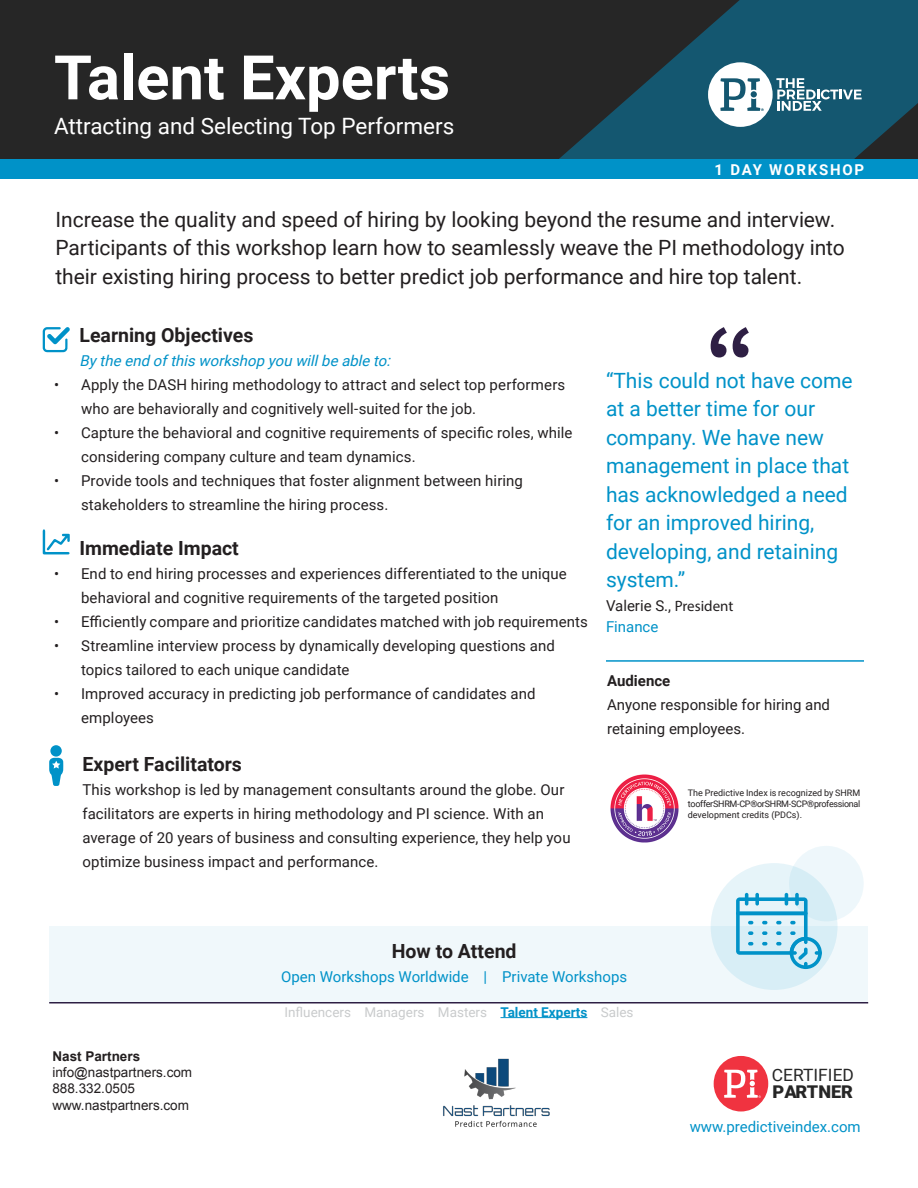
<style>
.page{position:relative;width:918px;height:1188px;background:#fff}
.page>*{position:absolute;margin:0;border:0;box-sizing:border-box;transform-origin:0 0}
.t1{font:700 61.5px "Roboto";color:#fff}
.t2{font:22.5px "Roboto";color:#fff}
.t3{font:21px/28.5px "Roboto";letter-spacing:-.005em;color:#231f20}
.t4{font:21px/28.5px "Roboto";color:#0092c8}
.t5{font:700 19.5px "Roboto";color:#231f20}
.t6{font:900 17.55px "Roboto";color:#262626}
.t7{font:16.95px "Roboto";color:#262626}
.t8{font:15px/24px "Roboto";letter-spacing:.005em;color:#231f20}
.t9{font:15px "Roboto";color:#0092c8}
.t10{font:italic 15px "Roboto";color:#0092c8}
.t11{font:700 15px "Roboto";letter-spacing:.12em;color:#fff}
.t12{font:700 15px "Roboto";color:#231f20}
.t13{font:13.5px/16.2px "Arial";color:#231f20}
.t14{font:13.5px "Roboto";color:#c9cbcc}
.t15{font:700 13.5px "Arial";color:#231f20}
.t16{font:9px/10.8px "Roboto";letter-spacing:-.03em;color:#231f20;text-align:justify}
.s1{font-family:"Myriad Pro"}
.s2{color:#0092c8}
.s3{font-weight:700;color:#0092c8}
</style>
<div class="page">
<hr style="left:500px;top:1017px;width:87px;height:1px;background:#0092c8">
<hr style="left:49px;top:1002px;width:819px;height:2px;background:#2e1f44">
<div style="left:49px;top:926px;width:819px;height:76px;background:#f0f8fb"></div>
<div style="left:711px;top:863px;width:127px;height:127px;background:linear-gradient(to right,#e2f2f8,#d9eef6);border-radius:50%"></div>
<svg style="left:789px;top:846px;width:75px;height:75px;background:#e7f4f9"></svg>
<svg style="left:736px;top:893px;width:86px;height:76px;background:#a2d7ea"></svg>
<div style="left:0;top:0;width:918px;height:177px;background:#262626"></div>
<svg style="left:559px;top:0;width:359px;height:159px;fill:#145770"></svg>
<div style="left:0;top:159px;width:918px;height:19px;background:#0092c8"></div>
<svg style="left:708px;top:62px;width:154px;height:65px;background:#6590a1"></svg>
<svg style="left:711px;top:327px;width:38px;height:30px"></svg>
<hr style="left:606px;top:660px;width:258px;height:2px;background:#0092c8">
<svg style="left:43px;top:327px;width:27px;height:25px"></svg>
<svg style="left:43px;top:529px;width:27px;height:25px"></svg>
<svg style="left:49px;top:758px;width:14px;height:28px"></svg>
<div style="left:50px;top:745px;width:12px;height:12px;background:#0092c8;border-radius:50%"></div>
<img style="left:610px;top:774px;width:69px;height:69px">
<svg style="left:714px;top:1056px;width:54px;height:56px"></svg>
<img style="left:443px;top:1058px;width:107px;height:69px">
<h1 class="t1" style="left:54px;top:34px;width:398px">Talent Experts</h1>
<h2 class="t2" style="left:54px;top:110px;width:402px">Attracting and Selecting Top Performers</h2>
<p class="t11" style="left:715px;top:159px;width:151px">1 DAY WORKSHOP</p>
<p class="t3" style="left:56px;top:204px;width:791px">Increase the quality and speed of hiring by looking beyond the resume and interview.<br>Participants of this workshop learn how to seamlessly weave the PI methodology into their existing hiring process to better predict job performance and hire top talent.</p>
<h3 class="t5" style="left:80px;top:321px;width:175px">Learning Objectives</h3>
<p class="t10" style="left:80px;top:350px;width:316px">Bythe end ofthisworkshop you willbe able to:</p>
<p class="t8" style="left:81px;top:372px;width:486px;text-indent:-27px">• Apply the DASH hiring methodology to attract and select top performers who are behaviorally and cognitively well-suited for the job.</p>
<p class="t8" style="left:81px;top:420px;width:493px;text-indent:-27px">• Capture the behavioral and cognitive requirements of specific roles, while considering company culture and team dynamics.</p>
<p class="t8" style="left:81px;top:468px;width:444px;text-indent:-27px">• Provide tools and techniques that foster alignment between hiring stakeholders to streamline the hiring process.</p>
<h3 class="t5" style="left:80px;top:534px;width:161px">Immediate Impact</h3>
<p class="t8" style="left:81px;top:561px;width:487px;text-indent:-27px">• End to end hiring processes and experiences differentiated to the unique behavioral and cognitive requirements of the targeted position</p>
<p class="t8" style="left:54px;top:609px;width:536px">• Efficiently compare and prioritize candidates matched with job requirements</p>
<p class="t8" style="left:81px;top:633px;width:475px;text-indent:-27px">• Streamline interview process by dynamically developing questions and topics tailored to each unique candidate</p>
<p class="t8" style="left:81px;top:681px;width:456px;text-indent:-27px">• Improved accuracy in predicting job performance of candidates and employees</p>
<h3 class="t5" style="left:82px;top:750px;width:161px">Expert Facilitators</h3>
<p class="t8" style="left:82px;top:777px;width:490px">This workshop is led by management consultants around the globe. Our facilitators are experts in hiring methodology and PI science. With an average of 20 years of business and consulting experience, they help you optimize business impact and performance.</p>
<h3 class="t4" style="left:606px;top:365px;width:248px">“This could not have come at a better time for our company. We have new management in place that has acknowledged a need for an improved hiring, developing, and retaining system.”</h3>
<p class="t8" style="left:606px;top:595px;width:129px;line-height:21px">Valerie S., <span class="s1">President<br></span><span class="s2">Finance</span></p>
<p class="t12" style="left:607px;top:670px;width:65px">Audience</p>
<p class="t8" style="left:607px;top:692px;width:225px">Anyone responsible for hiring and retaining employees.</p>
<p class="t16" style="left:688px;top:787px;width:174px">The Predictive Index is recognized by SHRM to offer SHRM-CP®or SHRM-SCP® professional development credits (PDCs).</p>
<h3 class="t5" style="left:392px;top:938px;width:126px">How to Attend</h3>
<p class="t9" style="left:281px;top:966px;width:347px">Open Workshops Worldwide | Private Workshops</p>
<p class="t15" style="left:52px;top:1047px;width:89px">Nast Partners</p>
<p class="t13" style="left:52px;top:1065px;width:141px">info@nastpartners.com<br>888.332.0505 www.nastpartners.com</p>
<p class="t14" style="left:284px;top:1002px;width:351px">Influencers Managers Masters <span class="s3">Talent Experts</span> Sales</p>
<p class="t7" style="left:772px;top:1064px;width:84px">CERTIFIED</p>
<p class="t6" style="left:773px;top:1079px;width:82px">PARTNER</p>
<p class="t9" style="left:690px;top:1116px;width:173px">www.predictiveindex.com</p>
</div>
